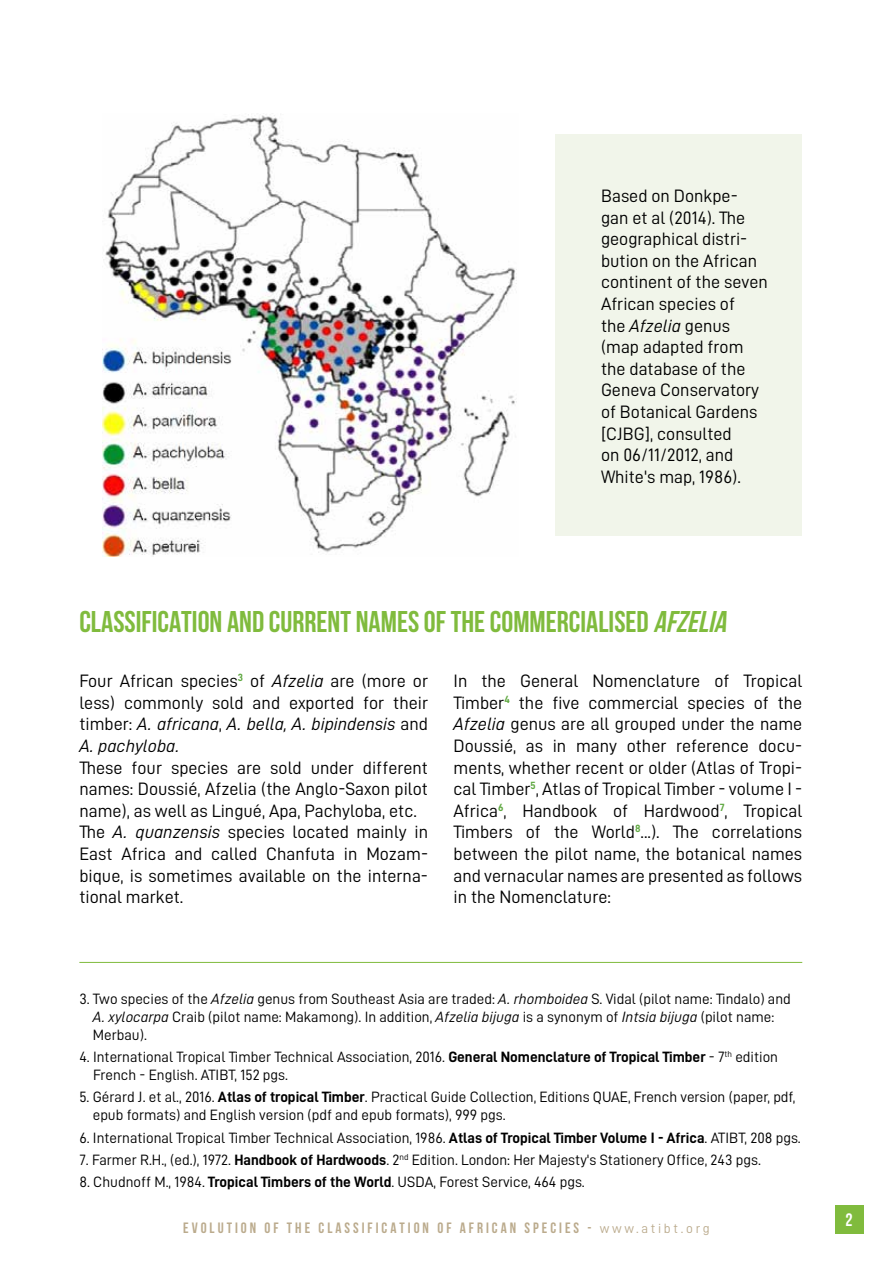
<style>
.page{position:relative;width:893px;height:1263px;background:#fff}
.page>*{position:absolute;margin:0;border:0;box-sizing:border-box;transform-origin:0 0}
.t1{font:700 30px "Bebas Neue";color:#80bb3d}
.t2{font:18px/21.6px "D DIN";color:#000}
.t3{font:18px/21.6px "D DIN Italic";color:#000}
.t4{font:18px "Bebas Neue";color:#fff}
.t5{font:15px/18px "D DIN";color:#000}
.t6{font:700 15px "Bebas Neue";letter-spacing:.2em;color:#bbab8d}
.s1{font-family:"D DIN Italic"}
.s2{font-style:italic}
.s3{font-family:"D DIN"}
.s4{font-family:"D DIN Bold"}
.s5{font-family:"D DIN";font-weight:400;font-size:13.5px}
</style>
<div class="page">
<div style="left:835px;top:1205px;width:28px;height:28px;background:#80bb3d"></div>
<div style="left:556px;top:134px;width:246px;height:402px;background:#f1f5ea"></div>
<hr style="left:79px;top:962px;width:723px;height:1px;background:#80bb3d">
<img style="left:102px;top:114px;width:415px;height:442px">
<p class="t2" style="left:601px;top:185px;width:168px">Based on Donkpe&shy;gan et al (2014). The geographical distri&shy;bution on the African continent of the seven<br>African species of<br>the <span class="s1">Afzelia</span> genus (map adapted from the database of the<br>Geneva Conservatory of Botanical Gardens [CJBG], consulted<br>on 06/11/2012, and<br>White's map, 1986).</p>
<h1 class="t1" style="left:79px;top:605px;width:655px">CLASSIFICATION AND CURRENT NAMES OF THE COMMERCIALISED <span class="s2">AFZELIA</span></h1>
<p class="t2" style="left:79px;top:670px;width:350px">Four African species<sup>3</sup> of <span class="s1">Afzelia</span> are (more or less) commonly sold and exported for their</p>
<p class="t3" style="left:79px;top:713px;width:350px"><span class="s3">timber:</span> A. africana<span class="s3">,</span> A. bella, A. bipindensis <span class="s3">and<br></span>A. pachyloba.</p>
<p class="t2" style="left:79px;top:756px;width:350px">These four species are sold under different names: Doussié, Afzelia (the Anglo-Saxon pilot name), as well as Lingué, Apa, Pachyloba, etc.<br>The <span class="s1">A. quanzensis</span> species located mainly in East Africa and called Chanfuta in Mozam&shy;bique, is sometimes available on the interna&shy;tional market.</p>
<p class="t2" style="left:454px;top:670px;width:350px;text-align:justify">In the General Nomenclature of Tropical Timber<sup>4</sup> the five commercial species of the <span class="s1">Afzelia</span> genus are all grouped under the name Doussié, as in many other reference docu&shy;ments, whether recent or older (Atlas of Tropi&shy;cal Timber<sup>5</sup>, Atlas of Tropical Timber - volume I - Africa<sup>6</sup>, Handbook of Hardwood<sup>7</sup>, Tropical Timbers of the World<sup>8</sup>...). The correlations between the pilot name, the botanical names and vernacular names are presented as follows in the Nomenclature:</p>
<p class="t5" style="left:93px;top:989px;width:699px;text-indent:-14px">3. Two species of the <span class="s1">Afzelia</span> genus from Southeast Asia are traded: <span class="s1">A. rhomboidea</span> S. Vidal (pilot name: Tindalo) and<br><span class="s1">A. xylocarpa</span> Craib (pilot name: Makamong). In addition, <span class="s1">Afzelia bijuga</span> is a synonym of <span class="s1">Intsia bijuga</span> (pilot name:<br>Merbau).</p>
<p class="t5" style="left:93px;top:1048px;width:687px;text-indent:-14px">4. International Tropical Timber Technical Association, 2016. <span class="s4">General Nomenclature of Tropical Timber</span> - 7<sup>th</sup> edition<br>French - English. ATIBT, 152 pgs.</p>
<p class="t5" style="left:93px;top:1088px;width:704px;text-indent:-13px">5. Gérard J. et al., 2016. <span class="s4">Atlas of tropical Timber</span>. Practical Guide Collection, Editions QUAE, French version (paper, pdf, epub formats) and English version (pdf and epub formats), 999 pgs.</p>
<p class="t5" style="left:79px;top:1128px;width:723px">6. International Tropical Timber Technical Association, 1986. <span class="s4">Atlas of Tropical Timber Volume I - Africa</span>. ATIBT, 208 pgs.</p>
<p class="t5" style="left:79px;top:1150px;width:683px">7. Farmer R.H., (ed.), 1972. <span class="s4">Handbook of Hardwoods</span>. 2<sup>nd</sup> Edition. London: Her Majesty's Stationery Office, 243 pgs.</p>
<p class="t5" style="left:79px;top:1173px;width:507px">8. Chudnoff M., 1984. <span class="s4">Tropical Timbers of the World</span>. USDA, Forest Service, 464 pgs.</p>
<p class="t6" style="left:183px;top:1220px;width:528px">EVOLUTION OF THE CLASSIFICATION OF AFRICAN SPECIES - <span class="s5">www.atibt.org</span></p>
<p class="t4" style="left:845px;top:1210px;width:9px">2</p>
</div>
